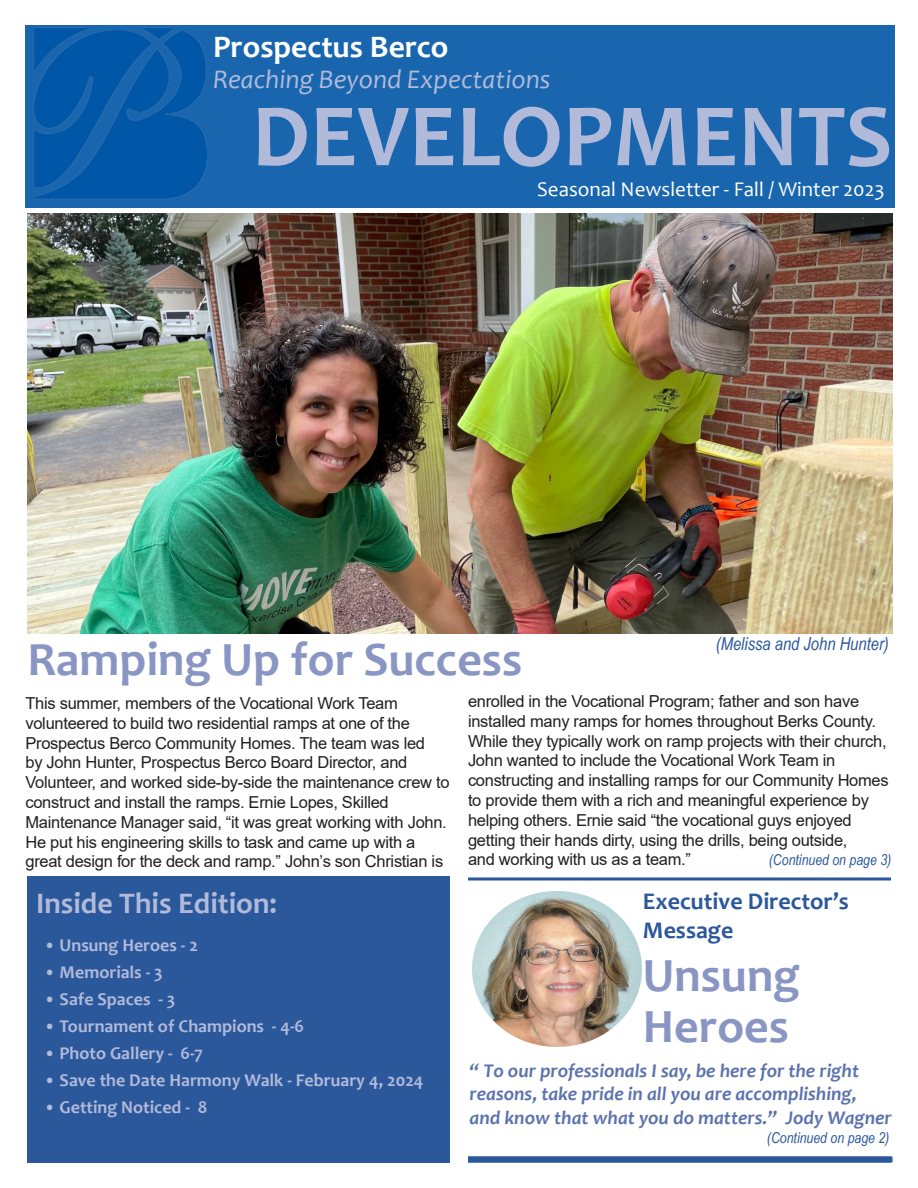
<style>
.page{position:relative;width:918px;height:1188px;background:#fff}
.page>*{position:absolute;margin:0;border:0;box-sizing:border-box;transform-origin:0 0}
.t1{font:700 90px "Candara";color:#b1bad9}
.t2{font:700 48px/51px "Candara";color:#8996c4}
.t3{font:700 31.5px "Candara";color:#fff}
.t4{font:700 30px "Candara";color:#b1bad9}
.t5{font:italic 27px "Candara";color:#b1bad9}
.t6{font:700 24px/28.8px "Candara";color:#2b579b}
.t7{font:21px "Candara";color:#fff}
.t8{font:italic 700 19.5px/23.4px "Candara";color:#5c73ae}
.t9{font:700 18px "Candara";color:#b1bad9}
.t10{font:italic 18px "Arial Narrow";color:#2b579b}
.t11{font:16.5px/19.8px "Arial";letter-spacing:-.02em;color:#231f20}
.t12{font:italic 15px "Arial Narrow";color:#2b579b}
</style>
<div class="page">
<img style="left:26px;top:26px;width:868px;height:182px">
<div style="left:27px;top:876px;width:423px;height:286px;background:#2b579b"></div>
<img style="left:472px;top:891px;width:169px;height:156px">
<div style="left:468px;top:1156px;width:424px;height:6px;background:#2b579b"></div>
<img style="left:27px;top:213px;width:865px;height:420px">
<hr style="left:468px;top:878px;width:423px;height:2px;background:#2b579b">
<p class="t3" style="left:213px;top:27px;width:237px">Prospectus Berco</p>
<p class="t5" style="left:213px;top:62px;width:339px">Reaching Beyond Expectations</p>
<p class="t1" style="left:252px;top:80px;width:642px">DEVELOPMENTS</p>
<p class="t7" style="left:537px;top:176px;width:349px">Seasonal Newsletter - Fall / Winter 2023</p>
<p class="t10" style="left:716px;top:631px;width:175px">(Melissa and John Hunter)</p>
<p class="t2" style="left:27px;top:633px;width:496px">Ramping Up for Success</p>
<p class="t11" style="left:26px;top:693px;width:374px">This summer, members of the Vocational Work Team</p>
<p class="t11" style="left:26px;top:713px;width:401px">volunteered to build two residential ramps at one of the<br>Prospectus Berco Community Homes. The team was led</p>
<p class="t11" style="left:26px;top:753px;width:383px">by John Hunter, Prospectus Berco Board Director, and</p>
<p class="t11" style="left:26px;top:772px;width:426px">Volunteer, and worked side-by-side the maintenance crew to construct and install the ramps. Ernie Lopes, Skilled</p>
<p class="t11" style="left:26px;top:812px;width:423px">Maintenance Manager said, “it was great working with John.<br>He put his engineering skills to task and came up with a great design for the deck and ramp.” John’s son Christian is</p>
<p class="t11" style="left:468px;top:691px;width:422px">enrolled in the Vocational Program; father and son have installed many ramps for homes throughout Berks County.<br>While they typically work on ramp projects with their church, John wanted to include the Vocational Work Team in constructing and installing ramps for our Community Homes to provide them with a rich and meaningful experience by helping others. Ernie said “the vocational guys enjoyed getting their hands dirty, using the drills, being outside,<br>and working with us as a team.”</p>
<p class="t12" style="left:769px;top:849px;width:124px">(Continued on page 3)</p>
<p class="t4" style="left:36px;top:884px;width:243px">Inside This Edition:</p>
<p class="t9" style="left:44px;top:934px;width:156px">• Unsung Heroes - 2</p>
<p class="t9" style="left:44px;top:961px;width:120px">• Memorials - 3</p>
<p class="t9" style="left:44px;top:988px;width:133px">• Safe Spaces - 3</p>
<p class="t9" style="left:44px;top:1015px;width:262px">• Tournament of Champions - 4-6</p>
<p class="t9" style="left:44px;top:1042px;width:161px">• Photo Gallery - 6-7</p>
<p class="t9" style="left:44px;top:1069px;width:381px">• Save the Date Harmony Walk - February 4, 2024</p>
<p class="t9" style="left:44px;top:1096px;width:165px">• Getting Noticed - 8</p>
<p class="t6" style="left:643px;top:886px;width:208px">Executive Director’s<br>Message</p>
<p class="t2" style="left:643px;top:950px;width:158px">Unsung<br>Heroes</p>
<p class="t8" style="left:470px;top:1058px;width:424px">“ To our professionals I say, be here for the right reasons, take pride in all you are accomplishing, and know that what you do matters.” Jody Wagner</p>
<p class="t12" style="left:767px;top:1128px;width:124px">(Continued on page 2)</p>
</div>
